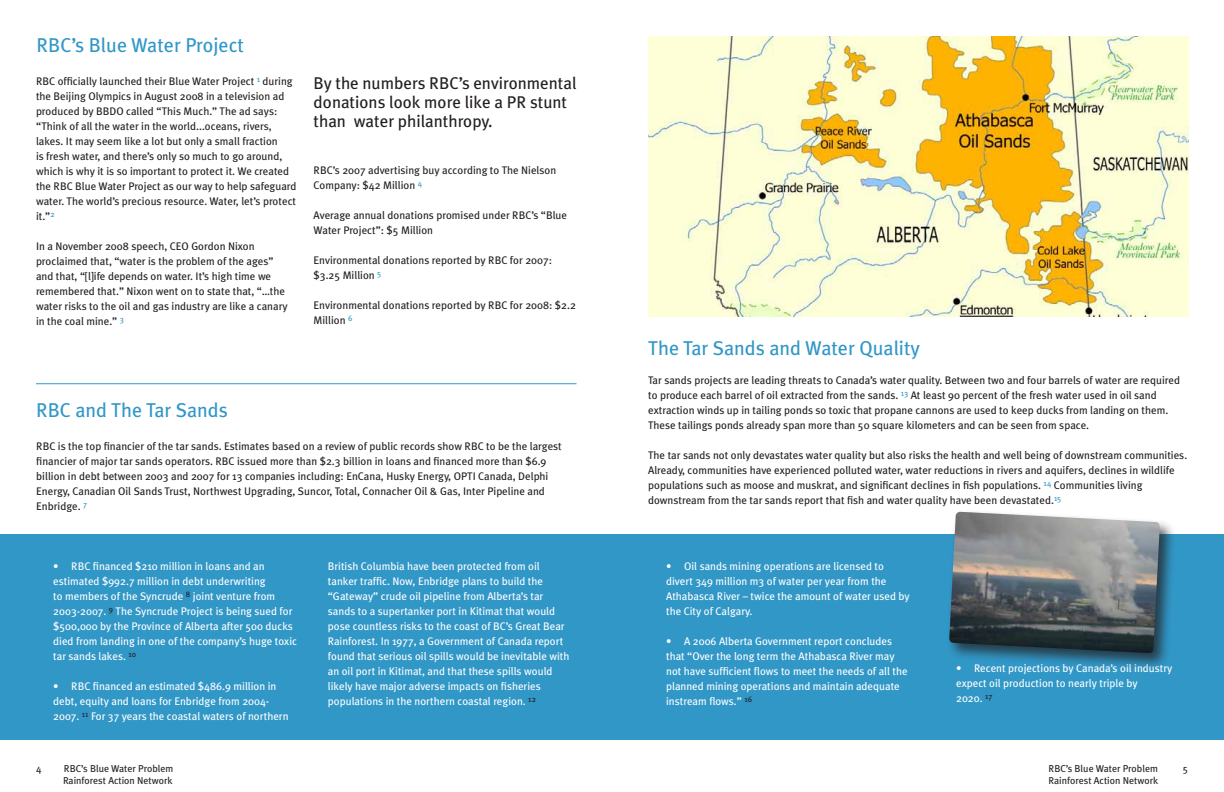
<style>
.page{position:relative;width:1224px;height:792px;background:#fff}
.page>*{position:absolute;margin:0;border:0;box-sizing:border-box;transform-origin:0 0}
.t1{font:20px "Meta Plus";color:#3197c7}
.t2{font:17px/19px "Meta Plus";color:#231f20}
.t3{font:11px/15px "Meta Plus";color:#231f20}
.t4{font:11px/15px "Meta Plus";color:#fff}
.t5{font:10px/12px "Meta Plus";color:#231f20}
</style>
<div class="page">
<div style="left:0;top:534px;width:1224px;height:206px;background:#3197c7"></div>
<div style="left:946px;top:508px;width:230px;height:161px;background:#231f20;opacity:.75"></div>
<img style="left:949px;top:512px;width:211px;height:141px">
<img style="left:648px;top:36px;width:541px;height:280px">
<hr style="left:36px;top:383px;width:541px;height:1px;background:#3197c7">
<h1 class="t1" style="left:37px;top:33px;width:209px">RBC’s Blue Water Project</h1>
<p class="t3" style="left:36px;top:73px;width:262px">RBC officially launched their Blue Water Project <sup>1</sup> during the Beijing Olympics in August 2008 in a television ad produced by BBDO called “This Much.” The ad says: “Think of all the water in the world...oceans, rivers, lakes. It may seem like a lot but only a small fraction<br>is fresh water, and there’s only so much to go around, which is why it is so important to protect it. We created the RBC Blue Water Project as our way to help safeguard water. The world’s precious resource. Water, let’s protect it.”<sup>2</sup></p>
<p class="t3" style="left:36px;top:238px;width:253px">In a November 2008 speech, CEO Gordon Nixon proclaimed that, “water is the problem of the ages” and that, “[l]ife depends on water. It’s high time we remembered that.” Nixon went on to state that, “…the water risks to the oil and gas industry are like a canary in the coal mine.” <sup>3</sup></p>
<h2 class="t2" style="left:314px;top:74px;width:264px">By the numbers RBC’s environmental donations look more like a PR stunt than water philanthropy.</h2>
<p class="t3" style="left:314px;top:162px;width:244px">RBC’s 2007 advertising buy according to The Nielson<br>Company: $42 Million <sup>4</sup></p>
<p class="t3" style="left:314px;top:207px;width:255px">Average annual donations promised under RBC’s “Blue<br>Water Project”: $5 Million</p>
<p class="t3" style="left:314px;top:252px;width:240px">Environmental donations reported by RBC for 2007: $3.25 Million <sup>5</sup></p>
<p class="t3" style="left:314px;top:297px;width:264px">Environmental donations reported by RBC for 2008: $2.2<br>Million <sup>6</sup></p>
<h1 class="t1" style="left:36px;top:398px;width:194px">RBC and The Tar Sands</h1>
<p class="t3" style="left:36px;top:438px;width:527px">RBC is the top financier of the tar sands. Estimates based on a review of public records show RBC to be the largest financier of major tar sands operators. RBC issued more than $2.3 billion in loans and financed more than $6.9 billion in debt between 2003 and 2007 for 13 companies including: EnCana, Husky Energy, OPTI Canada, Delphi Energy, Canadian Oil Sands Trust, Northwest Upgrading, Suncor, Total, Connacher Oil &amp; Gas, Inter Pipeline and Enbridge. <sup>7</sup></p>
<p class="t4" style="left:53px;top:558px;width:245px">• RBC financed $210 million in loans and an estimated $992.7 million in debt underwriting<br>to members of the Syncrude <sup>8</sup> joint venture from 2003-2007. <sup>9</sup> The Syncrude Project is being sued for $500,000 by the Province of Alberta after 500 ducks died from landing in one of the company’s huge toxic tar sands lakes. <sup>10</sup></p>
<p class="t4" style="left:53px;top:678px;width:237px">• RBC financed an estimated $486.9 million in debt, equity and loans for Enbridge from 2004-<br>2007. <sup>11</sup> For 37 years the coastal waters of northern</p>
<p class="t5" style="left:36px;top:762px;width:7px">4</p>
<p class="t5" style="left:63px;top:762px;width:112px">RBC’s Blue Water Problem<br>Rainforest Action Network</p>
<p class="t4" style="left:328px;top:558px;width:243px">British Columbia have been protected from oil tanker traffic. Now, Enbridge plans to build the “Gateway” crude oil pipeline from Alberta’s tar sands to a supertanker port in Kitimat that would pose countless risks to the coast of BC’s Great Bear Rainforest. In 1977, a Government of Canada report found that serious oil spills would be inevitable with an oil port in Kitimat, and that these spills would likely have major adverse impacts on fisheries populations in the northern coastal region. <sup>12</sup></p>
<h1 class="t1" style="left:648px;top:336px;width:273px">The Tar Sands and Water Quality</h1>
<p class="t3" style="left:648px;top:372px;width:534px">Tar sands projects are leading threats to Canada’s water quality. Between two and four barrels of water are required to produce each barrel of oil extracted from the sands. <sup>13</sup> At least 90 percent of the fresh water used in oil sand extraction winds up in tailing ponds so toxic that propane cannons are used to keep ducks from landing on them.<br>These tailings ponds already span more than 50 square kilometers and can be seen from space.</p>
<p class="t3" style="left:648px;top:447px;width:541px">The tar sands not only devastates water quality but also risks the health and well being of downstream communities.<br>Already, communities have experienced polluted water, water reductions in rivers and aquifers, declines in wildlife populations such as moose and muskrat, and significant declines in fish populations. <sup>14</sup> Communities living downstream from the tar sands report that fish and water quality have been devastated.<sup>15</sup></p>
<p class="t4" style="left:666px;top:558px;width:245px">• Oil sands mining operations are licensed to divert 349 million m3 of water per year from the Athabasca River – twice the amount of water used by the City of Calgary.</p>
<p class="t4" style="left:666px;top:633px;width:243px">• A 2006 Alberta Government report concludes that “Over the long term the Athabasca River may not have sufficient flows to meet the needs of all the planned mining operations and maintain adequate instream flows.” <sup>16</sup></p>
<p class="t4" style="left:956px;top:660px;width:218px">• Recent projections by Canada’s oil industry expect oil production to nearly triple by<br>2020. <sup>17</sup></p>
<p class="t5" style="left:1048px;top:762px;width:111px">RBC’s Blue Water Problem</p>
<p class="t5" style="left:1183px;top:762px;width:7px">5</p>
<p class="t5" style="left:1049px;top:774px;width:111px">Rainforest Action Network</p>
</div>
